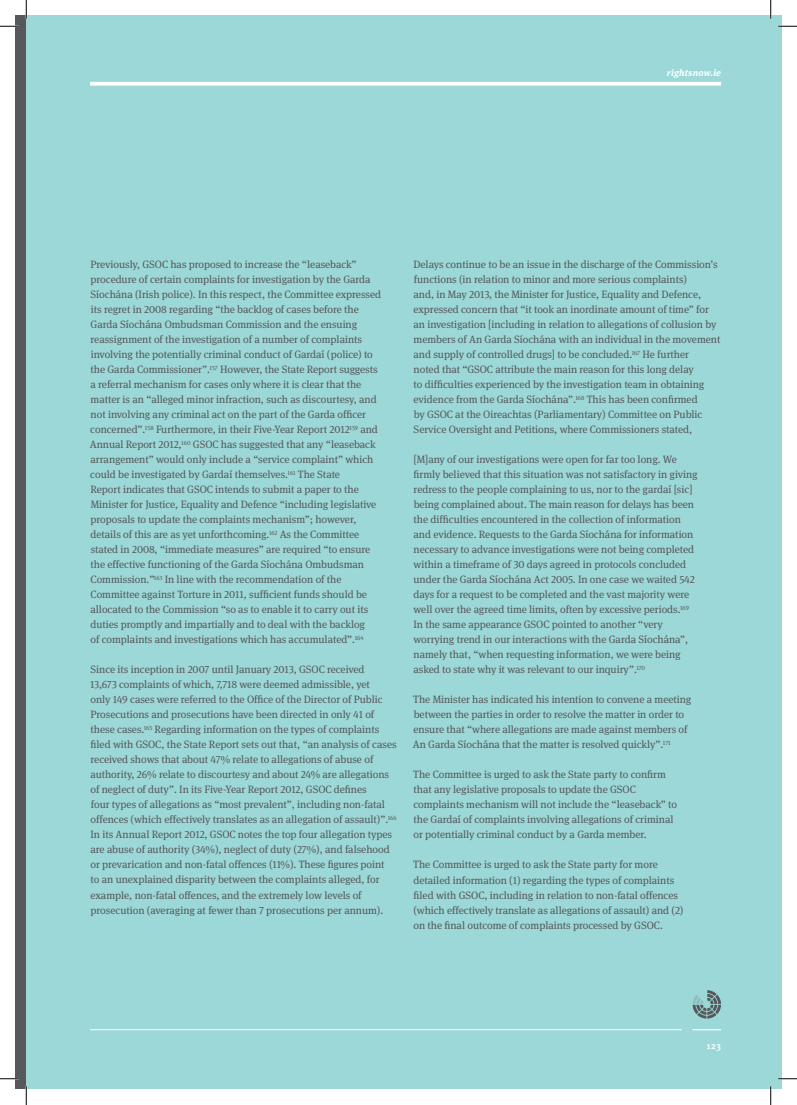
<style>
.page{position:relative;width:797px;height:1105px;background:#fff}
.page>*{position:absolute;margin:0;border:0;box-sizing:border-box;transform-origin:0 0}
.t1{font:10.62px/15px "Meta Serif Lf";letter-spacing:-.005em;color:#57585a}
.t2{font:italic 700 9.38px "Meta Serif Lf";letter-spacing:.015em;color:#fff}
.t3{font:500 9.38px "Meta Pro";color:#fff}
</style>
<div class="page">
<div style="left:16px;top:16px;width:765px;height:1073px;background:#9cd8d8"></div>
<div style="left:16px;top:16px;width:10px;height:1073px;background:#57585a"></div>
<svg style="left:692px;top:1029px;width:29px;height:1px"></svg>
<hr style="left:90px;top:1029px;width:592px;height:1px;background:#fff">
<svg style="left:692px;top:990px;width:29px;height:29px"></svg>
<svg style="left:90px;top:82px;width:631px;height:4px;background:#f5fafa"></svg>
<svg style="left:0;top:25px;width:19px;height:2px"></svg>
<svg style="left:778px;top:25px;width:19px;height:2px"></svg>
<svg style="left:0;top:1078px;width:18px;height:1px"></svg>
<svg style="left:778px;top:1078px;width:19px;height:1px"></svg>
<svg style="left:25px;top:0;width:2px;height:19px"></svg>
<svg style="left:25px;top:1086px;width:2px;height:19px"></svg>
<svg style="left:770px;top:0;width:1px;height:19px"></svg>
<svg style="left:770px;top:1086px;width:1px;height:19px"></svg>
<p class="t2" style="left:666px;top:65px;width:56px">rightsnow.ie</p>
<p class="t1" style="left:90px;top:256px;width:293px">Previously, GSOC has proposed to increase the “leaseback” procedure of certain complaints for investigation by the Garda Síochána (Irish police). In this respect, the Committee expressed its regret in 2008 regarding “the backlog of cases before the Garda Síochána Ombudsman Commission and the ensuing reassignment of the investigation of a number of complaints involving the potentially criminal conduct of Gardaí (police) to the Garda Commissioner”.<sup>157</sup> However, the State Report suggests a referral mechanism for cases only where it is clear that the matter is an “alleged minor infraction, such as discourtesy, and not involving any criminal act on the part of the Garda officer concerned”.<sup>158</sup> Furthermore, in their Five-Year Report 2012<sup>159</sup> and Annual Report 2012,<sup>160</sup> GSOC has suggested that any “leaseback arrangement” would only include a “service complaint” which could be investigated by Gardaí themselves.<sup>161</sup> The State<br>Report indicates that GSOC intends to submit a paper to the Minister for Justice, Equality and Defence “including legislative proposals to update the complaints mechanism”; however, details of this are as yet unforthcoming.<sup>162</sup> As the Committee stated in 2008, “immediate measures” are required “to ensure the effective functioning of the Garda Síochána Ombudsman Commission.”<sup>163</sup> In line with the recommendation of the Committee against Torture in 2011, sufficient funds should be allocated to the Commission “so as to enable it to carry out its duties promptly and impartially and to deal with the backlog<br>of complaints and investigations which has accumulated”.<sup>164</sup></p>
<p class="t1" style="left:90px;top:661px;width:308px">Since its inception in 2007 until January 2013, GSOC received<br>13,673 complaints of which, 7,718 were deemed admissible, yet<br>only 149 cases were referred to the Office of the Director of Public Prosecutions and prosecutions have been directed in only 41 of these cases.<sup>165</sup> Regarding information on the types of complaints filed with GSOC, the State Report sets out that, “an analysis of cases received shows that about 47% relate to allegations of abuse of authority, 26% relate to discourtesy and about 24% are allegations of neglect of duty”. In its Five-Year Report 2012, GSOC defines<br>four types of allegations as “most prevalent”, including non-fatal offences (which effectively translates as an allegation of assault)”.<sup>166<br></sup>In its Annual Report 2012, GSOC notes the top four allegation types are abuse of authority (34%), neglect of duty (27%), and falsehood or prevarication and non-fatal offences (11%). These figures point<br>to an unexplained disparity between the complaints alleged, for example, non-fatal offences, and the extremely low levels of prosecution (averaging at fewer than 7 prosecutions per annum).</p>
<p class="t1" style="left:413px;top:256px;width:308px">Delays continue to be an issue in the discharge of the Commission’s functions (in relation to minor and more serious complaints)<br>and, in May 2013, the Minister for Justice, Equality and Defence, expressed concern that “it took an inordinate amount of time” for an investigation [including in relation to allegations of collusion by members of An Garda Síochána with an individual in the movement and supply of controlled drugs] to be concluded.<sup>167</sup> He further<br>noted that “GSOC attribute the main reason for this long delay<br>to difficulties experienced by the investigation team in obtaining evidence from the Garda Síochána”.<sup>168</sup> This has been confirmed<br>by GSOC at the Oireachtas (Parliamentary) Committee on Public Service Oversight and Petitions, where Commissioners stated,</p>
<p class="t1" style="left:413px;top:451px;width:286px">[M]any of our investigations were open for far too long. We firmly believed that this situation was not satisfactory in giving redress to the people complaining to us, nor to the gardaí [sic] being complained about. The main reason for delays has been the difficulties encountered in the collection of information and evidence. Requests to the Garda Síochána for information necessary to advance investigations were not being completed within a timeframe of 30 days agreed in protocols concluded under the Garda Síochána Act 2005. In one case we waited 542 days for a request to be completed and the vast majority were well over the agreed time limits, often by excessive periods.<sup>169<br></sup>In the same appearance GSOC pointed to another “very worrying trend in our interactions with the Garda Síochána”, namely that, “when requesting information, we were being asked to state why it was relevant to our inquiry”.<sup>170</sup></p>
<p class="t1" style="left:413px;top:691px;width:280px">The Minister has indicated his intention to convene a meeting between the parties in order to resolve the matter in order to ensure that “where allegations are made against members of An Garda Síochána that the matter is resolved quickly”.<sup>171</sup></p>
<p class="t1" style="left:413px;top:766px;width:265px">The Committee is urged to ask the State party to confirm that any legislative proposals to update the GSOC complaints mechanism will not include the “leaseback” to the Gardaí of complaints involving allegations of criminal or potentially criminal conduct by a Garda member.</p>
<p class="t1" style="left:413px;top:856px;width:272px">The Committee is urged to ask the State party for more detailed information (1) regarding the types of complaints filed with GSOC, including in relation to non-fatal offences (which effectively translate as allegations of assault) and (2) on the final outcome of complaints processed by GSOC.</p>
<p class="t3" style="left:706px;top:1039px;width:16px">123</p>
</div>
